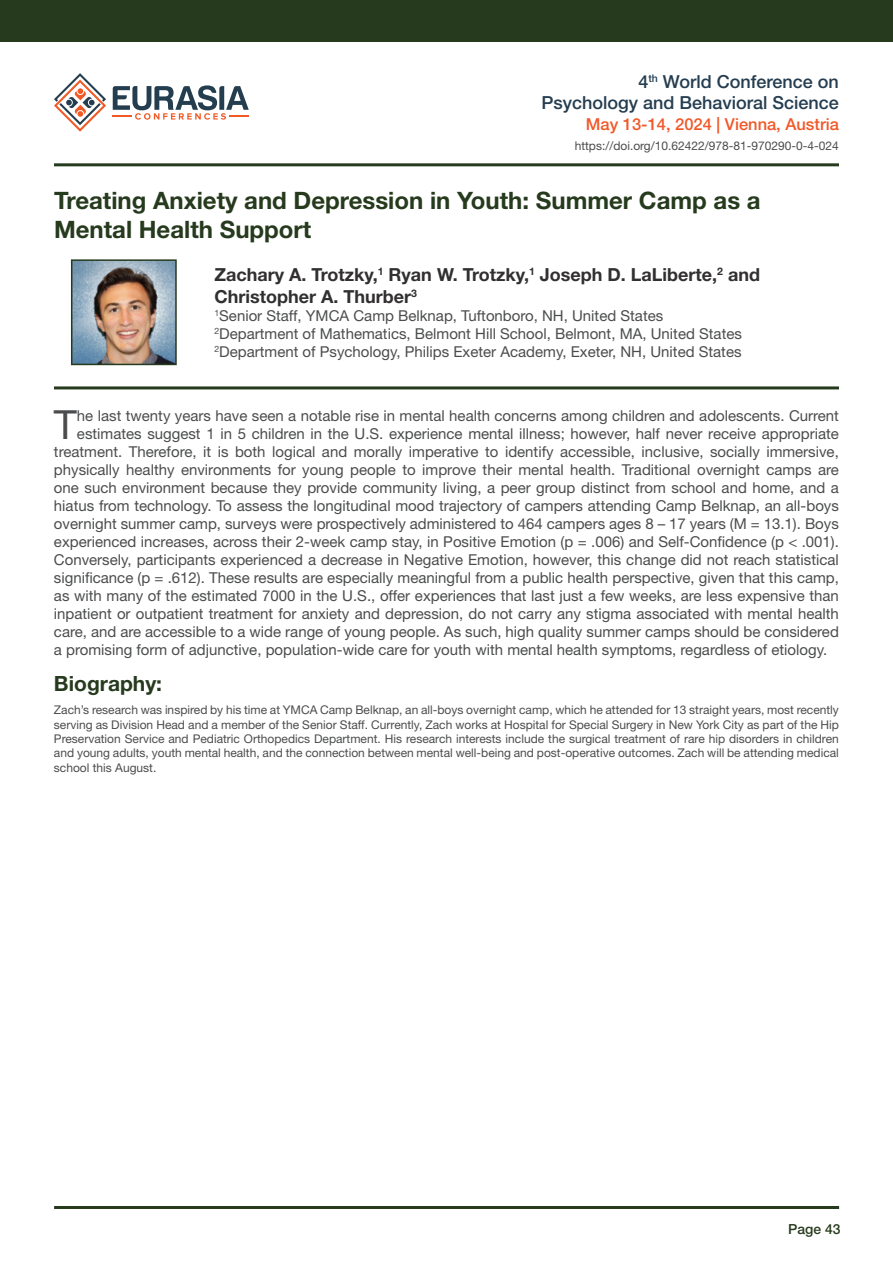
<style>
.page{position:relative;width:893px;height:1263px;background:#fff}
.page>*{position:absolute;margin:0;border:0;box-sizing:border-box;transform-origin:0 0}
.t1{font:40.2px "Helvetica Neue LT Std";color:#4b4c4d}
.t2{font:700 24px/28.8px "Helvetica Neue LT Std";color:#263a1d}
.t3{font:700 21px "Helvetica Neue LT Std";color:#263a1d}
.t4{font:700 18px/21.6px "Helvetica Neue LT Std";color:#312f30}
.t5{font:500 18px/21.6px "Helvetica Neue LT Std";color:#243d50;text-align:right}
.t6{font:500 16.5px "Helvetica Neue LT Std";color:#f1592a}
.t7{font:15px "Helvetica Neue LT Std";color:#4b4c4d}
.t8{font:500 13.95px "Helvetica Neue LT Std";color:#263a1d}
.t9{font:12px/14.4px "Helvetica Neue LT Std";color:#4b4c4d;text-align:justify}
</style>
<div class="page">
<div style="left:0;top:0;width:893px;height:41px;background:#263a1d"></div>
<hr style="left:54px;top:1206px;width:785px;height:3px;background:#263a1d">
<hr style="left:54px;top:163px;width:785px;height:3px;background:#263a1d">
<svg style="left:113px;top:85px;width:136px;height:35px"></svg>
<svg style="left:54px;top:73px;width:52px;height:59px"></svg>
<img style="left:74px;top:262px;width:100px;height:100px">
<div style="left:71px;top:259px;width:106px;height:106px;border:2px solid #263a1d"></div>
<hr style="left:54px;top:386px;width:785px;height:3px;background:#263a1d">
<p class="t5" style="left:541px;top:70px;width:299px">4<sup>th</sup> World Conference on<br>Psychology and Behavioral Science</p>
<p class="t6" style="left:586px;top:114px;width:254px">May 13-14, 2024 | Vienna, Austria</p>
<p class="t9" style="left:575px;top:139px;width:266px">https://doi.org/10.62422/978-81-970290-0-4-024</p>
<p class="t2" style="left:54px;top:186px;width:708px">Treating Anxiety and Depression in Youth: Summer Camp as a<br>Mental Health Support</p>
<p class="t4" style="left:214px;top:263px;width:547px">Zachary A. Trotzky,<sup>1</sup> Ryan W. Trotzky,<sup>1</sup> Joseph D. LaLiberte,<sup>2</sup> and<br>Christopher A. Thurber<sup>3</sup></p>
<p class="t7" style="left:214px;top:306px;width:450px"><sup>1</sup>Senior Staff, YMCA Camp Belknap, Tuftonboro, NH, United States</p>
<p class="t7" style="left:214px;top:324px;width:529px"><sup>2</sup>Department of Mathematics, Belmont Hill School, Belmont, MA, United States</p>
<p class="t7" style="left:214px;top:342px;width:529px"><sup>2</sup>Department of Psychology, Philips Exeter Academy, Exeter, NH, United States</p>
<p class="t1" style="left:54px;top:401px;width:25px">T</p>
<p class="t7" style="left:77px;top:407px;width:763px">he last twenty years have seen a notable rise in mental health concerns among children and adolescents. Current</p>
<p class="t7" style="left:77px;top:425px;width:763px">estimates suggest 1 in 5 children in the U.S. experience mental illness; however, half never receive appropriate</p>
<p class="t7" style="left:54px;top:443px;width:786px">treatment. Therefore, it is both logical and morally imperative to identify accessible, inclusive, socially immersive,</p>
<p class="t7" style="left:54px;top:461px;width:786px">physically healthy environments for young people to improve their mental health. Traditional overnight camps are</p>
<p class="t7" style="left:54px;top:479px;width:786px">one such environment because they provide community living, a peer group distinct from school and home, and a</p>
<p class="t7" style="left:54px;top:497px;width:786px">hiatus from technology. To assess the longitudinal mood trajectory of campers attending Camp Belknap, an all-boys</p>
<p class="t7" style="left:54px;top:515px;width:786px">overnight summer camp, surveys were prospectively administered to 464 campers ages 8 – 17 years (M = 13.1). Boys</p>
<p class="t7" style="left:54px;top:533px;width:786px">experienced increases, across their 2-week camp stay, in Positive Emotion (p = .006) and Self-Confidence (p &lt; .001).</p>
<p class="t7" style="left:54px;top:551px;width:786px">Conversely, participants experienced a decrease in Negative Emotion, however, this change did not reach statistical</p>
<p class="t7" style="left:54px;top:569px;width:787px">significance (p = .612). These results are especially meaningful from a public health perspective, given that this camp,</p>
<p class="t7" style="left:54px;top:587px;width:786px">as with many of the estimated 7000 in the U.S., offer experiences that last just a few weeks, are less expensive than</p>
<p class="t7" style="left:54px;top:605px;width:786px">inpatient or outpatient treatment for anxiety and depression, do not carry any stigma associated with mental health</p>
<p class="t7" style="left:54px;top:623px;width:786px">care, and are accessible to a wide range of young people. As such, high quality summer camps should be considered</p>
<p class="t7" style="left:54px;top:641px;width:775px">a promising form of adjunctive, population-wide care for youth with mental health symptoms, regardless of etiology.</p>
<p class="t3" style="left:54px;top:671px;width:110px">Biography:</p>
<p class="t9" style="left:54px;top:702px;width:787px">Zach’s research was inspired by his time at YMCA Camp Belknap, an all-boys overnight camp, which he attended for 13 straight years, most recently serving as Division Head and a member of the Senior Staff. Currently, Zach works at Hospital for Special Surgery in New York City as part of the Hip Preservation Service and Pediatric Orthopedics Department. His research interests include the surgical treatment of rare hip disorders in children and young adults, youth mental health, and the connection between mental well-being and post-operative outcomes. Zach will be attending medical school this August.</p>
<p class="t8" style="left:788px;top:1221px;width:54px">Page 43</p>
</div>
